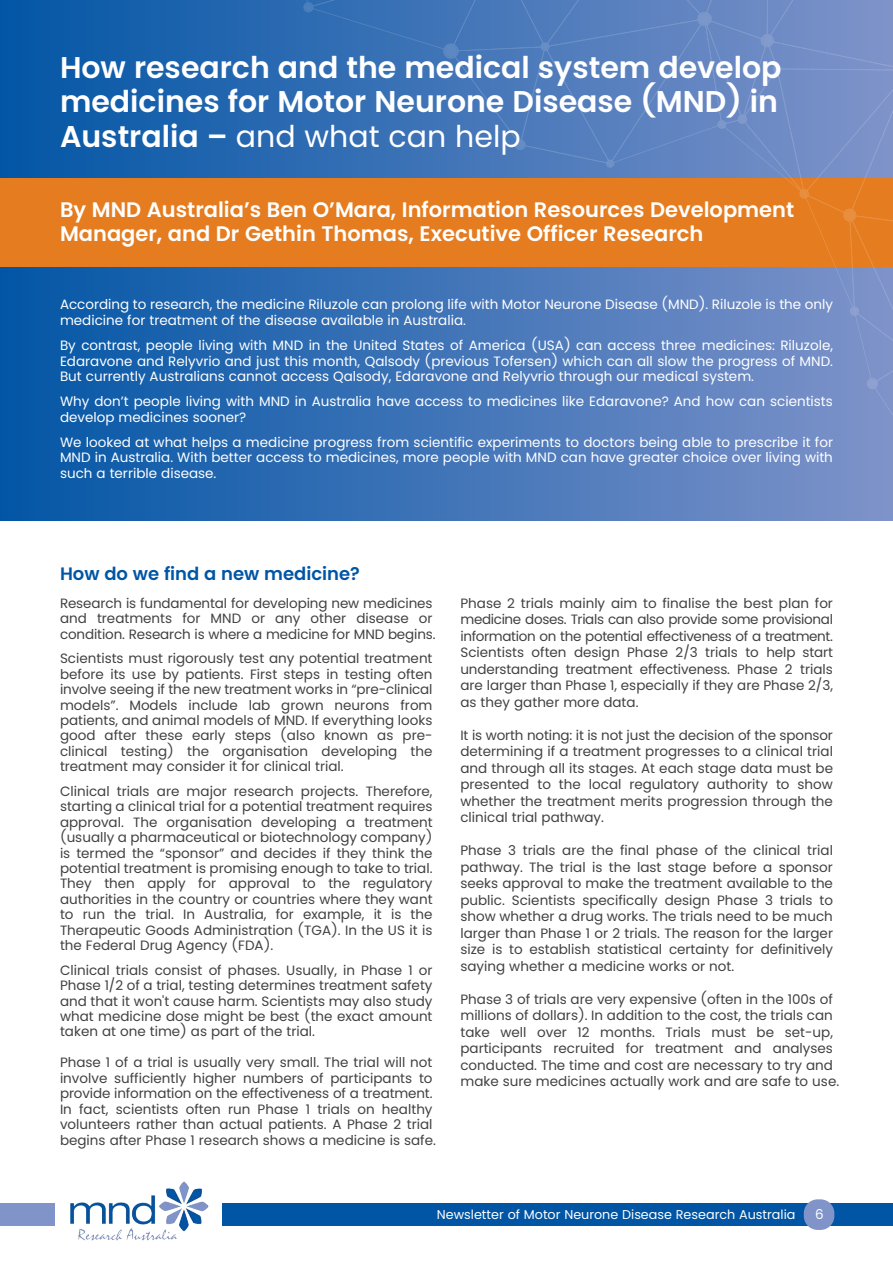
<style>
.page{position:relative;width:893px;height:1263px;background:#fff}
.page>*{position:absolute;margin:0;border:0;box-sizing:border-box;transform-origin:0 0}
.t1{font:600 30px/34.5px "Poppins";color:#fff;text-align:justify}
.t2{font:600 21px/24px "Poppins";color:#fff}
.t3{font:600 18px "Poppins";color:#0055a5}
.t4{font:13.5px/15.5px "Poppins";color:#414042;text-align:justify}
.t5{font:13.5px/15.8px "Poppins";color:#fff}
.t6{font:12.75px "Poppins";color:#fff}
.s1{font-weight:400}
</style>
<div class="page">
<div style="left:0;top:0;width:893px;height:520px;background:linear-gradient(to right,#0256a6,#7f93c9)"></div>
<div style="left:0;top:178px;width:893px;height:89px;background:#e57c1f"></div>
<svg style="left:261px;top:0;width:632px;height:416px"></svg>
<div style="left:222px;top:1203px;width:671px;height:23px;background:#0055a5"></div>
<div style="left:0;top:1203px;width:54px;height:23px;background:#8194ca"></div>
<img style="left:70px;top:1181px;width:139px;height:60px">
<div style="left:804px;top:1199px;width:30px;height:31px;background:#8194ca;border-radius:14px"></div>
<h1 class="t1" style="left:60px;top:50px;width:723px">How research and the medical system develop medicines for Motor Neurone Disease (MND) in Australia – <span class="s1">and what can help</span></h1>
<h2 class="t2" style="left:60px;top:198px;width:736px">By MND Australia’s Ben O’Mara, Information Resources Development<br>Manager, and Dr Gethin Thomas, Executive Officer Research</h2>
<p class="t5" style="left:60px;top:297px;width:774px">According to research, the medicine Riluzole can prolong life with Motor Neurone Disease (MND). Riluzole is the only medicine for treatment of the disease available in Australia.</p>
<p class="t5" style="left:60px;top:337px;width:775px;text-align:justify">By contrast, people living with MND in the United States of America (USA) can access three medicines: Riluzole, Edaravone and Relyvrio and just this month, Qalsody (previous Tofersen) which can all slow the progress of MND.<br>But currently Australians cannot access Qalsody, Edaravone and Relyvrio through our medical system.</p>
<p class="t5" style="left:60px;top:393px;width:774px">Why don’t people living with MND in Australia have access to medicines like Edaravone? And how can scientists develop medicines sooner?</p>
<p class="t5" style="left:60px;top:434px;width:775px;text-align:justify">We looked at what helps a medicine progress from scientific experiments to doctors being able to prescribe it for MND in Australia. With better access to medicines, more people with MND can have greater choice over living with such a terrible disease.</p>
<h3 class="t3" style="left:60px;top:564px;width:301px">How do we find a new medicine?</h3>
<p class="t4" style="left:60px;top:595px;width:377px;text-align:left">Research is fundamental for developing new medicines and treatments for MND or any other disease or condition. Research is where a medicine for MND begins.</p>
<p class="t4" style="left:60px;top:651px;width:374px">Scientists must rigorously test any potential treatment before its use by patients. First steps in testing often involve seeing if the new treatment works in “pre-clinical models”. Models include lab grown neurons from patients, and animal models of MND. If everything looks good after these early steps (also known as pre&shy;clinical testing) the organisation developing the treatment may consider it for clinical trial.</p>
<p class="t4" style="left:60px;top:783px;width:374px">Clinical trials are major research projects. Therefore, starting a clinical trial for a potential treatment requires approval. The organisation developing a treatment (usually a pharmaceutical or biotechnology company) is termed the “sponsor” and decides if they think the potential treatment is promising enough to take to trial.<br>They then apply for approval to the regulatory authorities in the country or countries where they want to run the trial. In Australia, for example, it is the Therapeutic Goods Administration (TGA). In the US it is the Federal Drug Agency (FDA).</p>
<p class="t4" style="left:60px;top:962px;width:374px">Clinical trials consist of phases. Usually, in Phase 1 or Phase 1/2 of a trial, testing determines treatment safety and that it won't cause harm. Scientists may also study what medicine dose might be best (the exact amount taken at one time) as part of the trial.</p>
<p class="t4" style="left:60px;top:1055px;width:377px;text-align:left">Phase 1 of a trial is usually very small. The trial will not involve sufficiently higher numbers of participants to provide information on the effectiveness of a treatment.<br>In fact, scientists often run Phase 1 trials on healthy volunteers rather than actual patients. A Phase 2 trial begins after Phase 1 research shows a medicine is safe.</p>
<p class="t4" style="left:460px;top:595px;width:374px;line-height:16.5px">Phase 2 trials mainly aim to finalise the best plan for medicine doses. Trials can also provide some provisional information on the potential effectiveness of a treatment.<br>Scientists often design Phase 2/3 trials to help start understanding treatment effectiveness. Phase 2 trials are larger than Phase 1, especially if they are Phase 2/3, as they gather more data.</p>
<p class="t4" style="left:460px;top:727px;width:374px;line-height:16.5px">It is worth noting: it is not just the decision of the sponsor determining if a treatment progresses to a clinical trial and through all its stages. At each stage data must be presented to the local regulatory authority to show whether the treatment merits progression through the clinical trial pathway.</p>
<p class="t4" style="left:460px;top:842px;width:374px;line-height:16.5px">Phase 3 trials are the final phase of the clinical trial pathway. The trial is the last stage before a sponsor seeks approval to make the treatment available to the public. Scientists specifically design Phase 3 trials to show whether a drug works. The trials need to be much larger than Phase 1 or 2 trials. The reason for the larger size is to establish statistical certainty for definitively saying whether a medicine works or not.</p>
<p class="t4" style="left:460px;top:991px;width:380px;line-height:16.5px;text-align:left">Phase 3 of trials are very expensive (often in the 100s of millions of dollars). In addition to the cost, the trials can take well over 12 months. Trials must be set-up, participants recruited for treatment and analyses conducted. The time and cost are necessary to try and make sure medicines actually work and are safe to use.</p>
<p class="t6" style="left:437px;top:1207px;width:360px">Newsletter of Motor Neurone Disease Research Australia</p>
<p class="t5" style="left:815px;top:1206px;width:10px">6</p>
</div>
